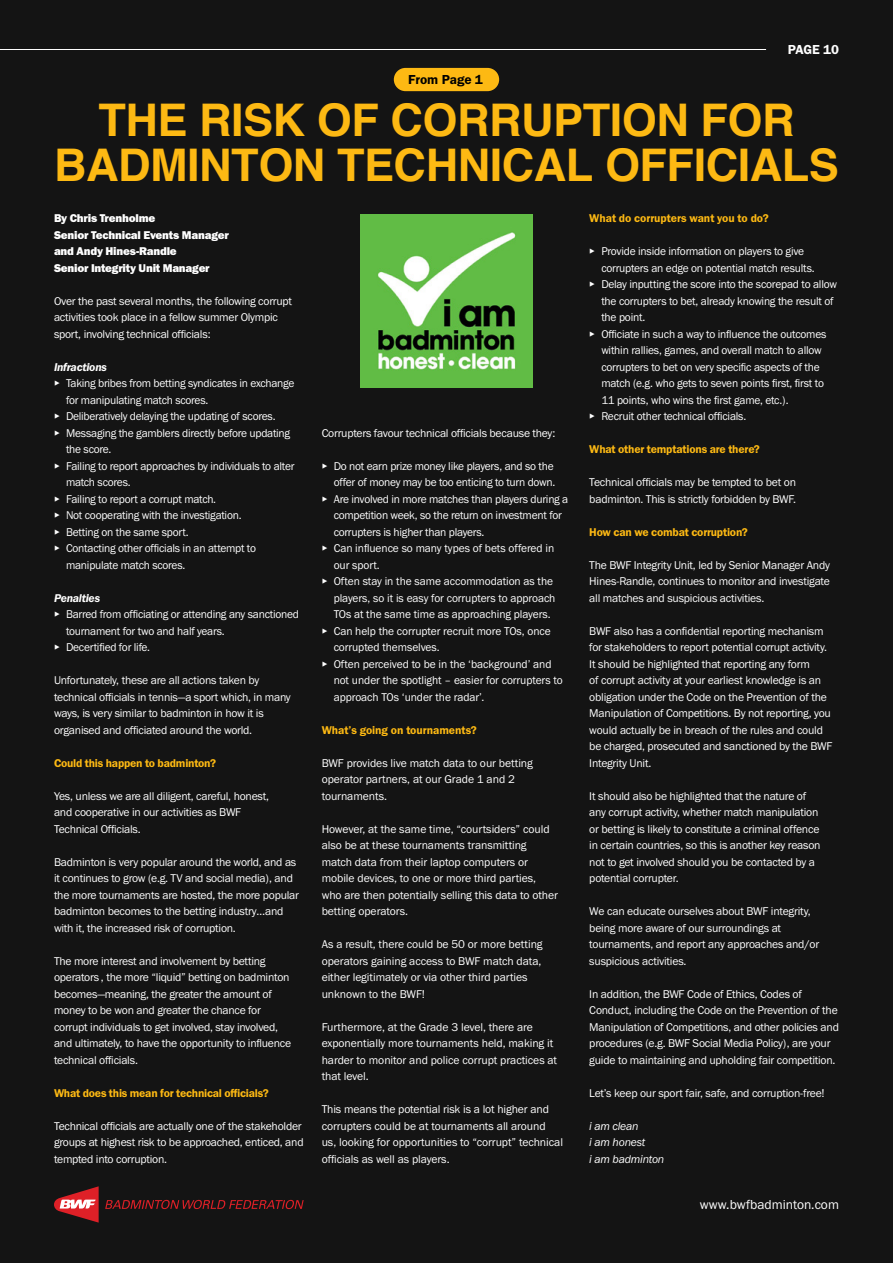
<style>
.page{position:relative;width:893px;height:1263px;background:#141414}
.page>*{position:absolute;margin:0;border:0;box-sizing:border-box;transform-origin:0 0}
.t1{font:700 45px/45px "Helvetica";letter-spacing:-.01em;color:#fdb913;text-align:center}
.t2{font:13.5px "Franklin Gothic URW Boo";color:#fff}
.t3{font:13.5px "Franklin Gothic URW Dem";letter-spacing:-.005em;color:#000}
.t4{font:13.5px "Franklin Gothic URW Dem";letter-spacing:-.01em;color:#fff}
.t5{font:11.7px/16.5px "Franklin Gothic URW Boo";letter-spacing:-.02em;color:#fff}
.t6{font:11.7px "Franklin Gothic URW Dem";letter-spacing:-.02em;color:#fdb913}
.t7{font:11.7px/16.5px "Franklin Gothic URW Hea";letter-spacing:-.02em;color:#fff}
.t8{font:11.7px/16.5px "Franklin Gothic URW Boo Ita";letter-spacing:-.02em;color:#fff}
.t9{font:11.7px "Franklin Gothic URW Dem Ita";letter-spacing:-.02em;color:#fff}
.s1{font-family:"Franklin Gothic URW Hea"}
</style>
<div class="page">
<img style="left:360px;top:214px;width:173px;height:173px">
<div style="left:394px;top:68px;width:105px;height:23px;background:#fdb913;border-radius:12px"></div>
<svg style="left:54px;top:1186px;width:45px;height:36px"></svg>
<svg style="left:105px;top:1200px;width:199px;height:9px"></svg>
<hr style="left:0;top:49px;width:766px;height:1px;background:#fff">
<p class="t3" style="left:408px;top:71px;width:76px">From Page 1</p>
<p class="t4" style="left:788px;top:41px;width:53px">PAGE 10</p>
<h1 class="t1" style="left:54px;top:97px;width:786px">THE RISK OF CORRUPTION FOR<br>BADMINTON TECHNICAL OFFICIALS</h1>
<p class="t7" style="left:54px;top:210px;width:176px">By Chris Trenholme<br>Senior Technical Events Manager and Andy Hines-Randle<br>Senior Integrity Unit Manager</p>
<p class="t5" style="left:54px;top:292px;width:240px">Over the past several months, the following corrupt activities took place in a fellow summer Olympic sport, involving technical officials:</p>
<p class="t9" style="left:54px;top:359px;width:54px">Infractions</p>
<p class="t5" style="left:54px;top:375px;width:242px"><span class="s1">▸</span> Taking bribes from betting syndicates in exchange</p>
<p class="t5" style="left:66px;top:391px;width:144px">for manipulating match scores.</p>
<p class="t5" style="left:54px;top:408px;width:223px"><span class="s1">▸</span> Deliberatively delaying the updating of scores.</p>
<p class="t5" style="left:54px;top:424px;width:238px"><span class="s1">▸</span> Messaging the gamblers directly before updating</p>
<p class="t5" style="left:66px;top:441px;width:47px">the score.</p>
<p class="t5" style="left:54px;top:457px;width:242px"><span class="s1">▸</span> Failing to report approaches by individuals to alter</p>
<p class="t5" style="left:66px;top:474px;width:66px">match scores.</p>
<p class="t5" style="left:54px;top:490px;width:164px"><span class="s1">▸</span> Failing to report a corrupt match.</p>
<p class="t5" style="left:54px;top:507px;width:189px"><span class="s1">▸</span> Not cooperating with the investigation.</p>
<p class="t5" style="left:54px;top:523px;width:136px"><span class="s1">▸</span> Betting on the same sport.</p>
<p class="t5" style="left:54px;top:540px;width:203px"><span class="s1">▸</span> Contacting other officials in an attempt to</p>
<p class="t5" style="left:66px;top:556px;width:121px">manipulate match scores.</p>
<p class="t9" style="left:54px;top:590px;width:48px">Penalties</p>
<p class="t5" style="left:54px;top:606px;width:247px"><span class="s1">▸</span> Barred from officiating or attending any sanctioned</p>
<p class="t5" style="left:66px;top:622px;width:160px">tournament for two and half years.</p>
<p class="t5" style="left:54px;top:639px;width:98px"><span class="s1">▸</span> Decertified for life.</p>
<p class="t5" style="left:54px;top:672px;width:238px">Unfortunately, these are all actions taken by technical officials in tennis—a sport which, in many ways, is very similar to badminton in how it is organised and officiated around the world.</p>
<p class="t6" style="left:54px;top:755px;width:164px">Could this happen to badminton?</p>
<p class="t5" style="left:54px;top:787px;width:217px">Yes, unless we are all diligent, careful, honest, and cooperative in our activities as BWF<br>Technical Officials.</p>
<p class="t5" style="left:54px;top:853px;width:247px">Badminton is very popular around the world, and as it continues to grow (e.g. TV and social media), and the more tournaments are hosted, the more popular badminton becomes to the betting industry…and with it, the increased risk of corruption.</p>
<p class="t5" style="left:54px;top:952px;width:239px">The more interest and involvement by betting operators , the more “liquid” betting on badminton becomes—meaning, the greater the amount of money to be won and greater the chance for corrupt individuals to get involved, stay involved, and ultimately, to have the opportunity to influence technical officials.</p>
<p class="t6" style="left:54px;top:1085px;width:216px">What does this mean for technical officials?</p>
<p class="t5" style="left:54px;top:1117px;width:251px">Technical officials are actually one of the stakeholder groups at highest risk to be approached, enticed, and tempted into corruption.</p>
<p class="t6" style="left:589px;top:211px;width:181px">What do corrupters want you to do?</p>
<p class="t5" style="left:589px;top:243px;width:216px"><span class="s1">▸</span> Provide inside information on players to give</p>
<p class="t5" style="left:601px;top:259px;width:215px">corrupters an edge on potential match results.</p>
<p class="t5" style="left:589px;top:276px;width:249px"><span class="s1">▸</span> Delay inputting the score into the scorepad to allow</p>
<p class="t5" style="left:601px;top:292px;width:234px">the corrupters to bet, already knowing the result of</p>
<p class="t5" style="left:601px;top:309px;width:45px">the point.</p>
<p class="t5" style="left:589px;top:325px;width:239px"><span class="s1">▸</span> Officiate in such a way to influence the outcomes</p>
<p class="t5" style="left:601px;top:342px;width:222px">within rallies, games, and overall match to allow</p>
<p class="t5" style="left:601px;top:358px;width:220px">corrupters to bet on very specific aspects of the</p>
<p class="t5" style="left:601px;top:375px;width:224px">match (e.g. who gets to seven points first, first to</p>
<p class="t5" style="left:601px;top:391px;width:189px">11 points, who wins the first game, etc.).</p>
<p class="t5" style="left:589px;top:408px;width:158px"><span class="s1">▸</span> Recruit other technical officials.</p>
<p class="t6" style="left:589px;top:442px;width:172px">What other temptations are there?</p>
<p class="t5" style="left:589px;top:474px;width:208px">Technical officials may be tempted to bet on badminton. This is strictly forbidden by BWF.</p>
<p class="t6" style="left:589px;top:524px;width:160px">How can we combat corruption?</p>
<p class="t5" style="left:589px;top:556px;width:242px;text-align:justify">The BWF Integrity Unit, led by Senior Manager Andy Hines-Randle, continues to monitor and investigate all matches and suspicious activities.</p>
<p class="t5" style="left:589px;top:622px;width:245px">BWF also has a confidential reporting mechanism for stakeholders to report potential corrupt activity.<br>It should be highlighted that reporting any form<br>of corrupt activity at your earliest knowledge is an obligation under the Code on the Prevention of the Manipulation of Competitions. By not reporting, you would actually be in breach of the rules and could be charged, prosecuted and sanctioned by the BWF Integrity Unit.</p>
<p class="t5" style="left:589px;top:787px;width:233px">It should also be highlighted that the nature of any corrupt activity, whether match manipulation or betting is likely to constitute a criminal offence in certain countries, so this is another key reason not to get involved should you be contacted by a potential corrupter.</p>
<p class="t5" style="left:589px;top:903px;width:231px">We can educate ourselves about BWF integrity, being more aware of our surroundings at tournaments, and report any approaches and/or suspicious activities.</p>
<p class="t5" style="left:589px;top:985px;width:251px">In addition, the BWF Code of Ethics, Codes of Conduct, including the Code on the Prevention of the Manipulation of Competitions, and other policies and procedures (e.g. BWF Social Media Policy), are your guide to maintaining and upholding fair competition.</p>
<p class="t5" style="left:589px;top:1084px;width:237px">Let’s keep our sport fair, safe, and corruption-free!</p>
<p class="t8" style="left:589px;top:1117px;width:76px">i am clean<br>i am honest<br>i am badminton</p>
<p class="t5" style="left:322px;top:424px;width:235px">Corrupters favour technical officials because they:</p>
<p class="t5" style="left:322px;top:457px;width:234px"><span class="s1">▸</span> Do not earn prize money like players, and so the</p>
<p class="t5" style="left:334px;top:474px;width:223px">offer of money may be too enticing to turn down.</p>
<p class="t5" style="left:322px;top:490px;width:248px"><span class="s1">▸</span> Are involved in more matches than players during a</p>
<p class="t5" style="left:334px;top:507px;width:230px">competition week, so the return on investment for</p>
<p class="t5" style="left:334px;top:523px;width:152px">corrupters is higher than players.</p>
<p class="t5" style="left:322px;top:540px;width:234px"><span class="s1">▸</span> Can influence so many types of bets offered in</p>
<p class="t5" style="left:334px;top:556px;width:48px">our sport.</p>
<p class="t5" style="left:322px;top:573px;width:233px"><span class="s1">▸</span> Often stay in the same accommodation as the</p>
<p class="t5" style="left:334px;top:589px;width:223px">players, so it is easy for corrupters to approach</p>
<p class="t5" style="left:334px;top:606px;width:218px">TOs at the same time as approaching players.</p>
<p class="t5" style="left:322px;top:622px;width:231px"><span class="s1">▸</span> Can help the corrupter recruit more TOs, once</p>
<p class="t5" style="left:334px;top:639px;width:108px">corrupted themselves.</p>
<p class="t5" style="left:322px;top:655px;width:231px"><span class="s1">▸</span> Often perceived to be in the ‘background’ and</p>
<p class="t5" style="left:334px;top:672px;width:231px">not under the spotlight – easier for corrupters to</p>
<p class="t5" style="left:334px;top:688px;width:152px">approach TOs ‘under the radar’.</p>
<p class="t6" style="left:322px;top:722px;width:157px">What’s going on tournaments?</p>
<p class="t5" style="left:322px;top:754px;width:213px">BWF provides live match data to our betting operator partners, at our Grade 1 and 2 tournaments.</p>
<p class="t5" style="left:322px;top:820px;width:238px">However, at the same time, “courtsiders” could also be at these tournaments transmitting match data from their laptop computers or mobile devices, to one or more third parties, who are then potentially selling this data to other betting operators.</p>
<p class="t5" style="left:322px;top:936px;width:222px">As a result, there could be 50 or more betting operators gaining access to BWF match data, either legitimately or via other third parties unknown to the BWF!</p>
<p class="t5" style="left:322px;top:1018px;width:237px">Furthermore, at the Grade 3 level, there are exponentially more tournaments held, making it harder to monitor and police corrupt practices at that level.</p>
<p class="t5" style="left:322px;top:1101px;width:243px">This means the potential risk is a lot higher and corrupters could be at tournaments all around us, looking for opportunities to “corrupt” technical officials as well as players.</p>
<p class="t2" style="left:700px;top:1196px;width:141px">www.bwfbadminton.com</p>
</div>
